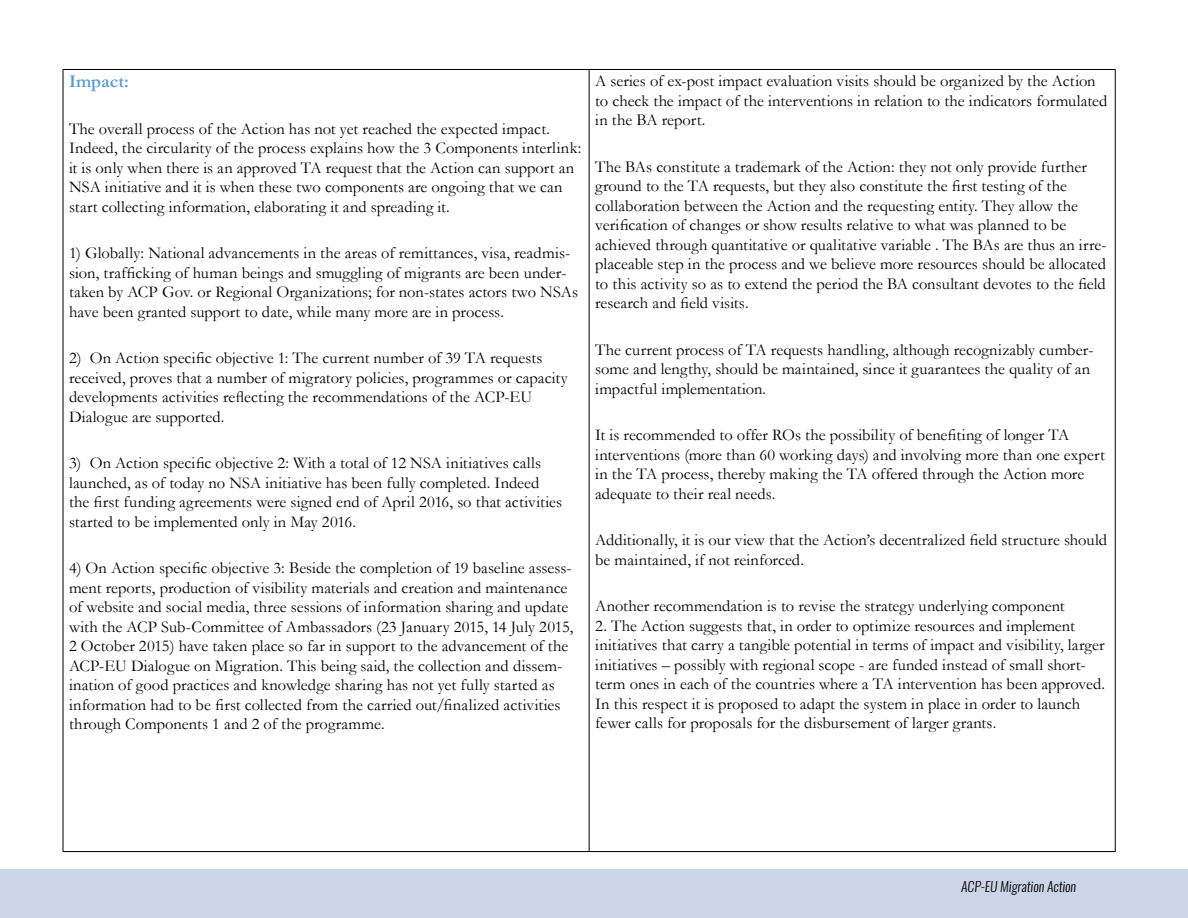
<style>
.page{position:relative;width:1188px;height:918px;background:#fff}
.page>*{position:absolute;margin:0;border:0;box-sizing:border-box;transform-origin:0 0}
.t1{font:700 18px "Garamond";color:#5b9bd5}
.t2{font:16.5px/19.5px "Garamond";letter-spacing:.005em;color:#000}
.t3{font:italic 300 13.5px "Oswald";color:#000}
</style>
<div class="page">
<div style="left:0;top:869px;width:1188px;height:49px;background:#ccd5e7"></div>
<hr style="left:63px;top:69px;width:526px;height:1px;background:#000">
<hr style="left:63px;top:70px;width:1px;height:781px;background:#000">
<hr style="left:589px;top:69px;width:527px;height:1px;background:#000">
<hr style="left:589px;top:70px;width:1px;height:781px;background:#000">
<hr style="left:1115px;top:70px;width:1px;height:781px;background:#000">
<hr style="left:63px;top:851px;width:526px;height:1px;background:#000">
<hr style="left:589px;top:851px;width:527px;height:1px;background:#000">
<p class="t1" style="left:69px;top:69px;width:61px">Impact:</p>
<p class="t2" style="left:69px;top:118px;width:514px">The overall process of the Action has not yet reached the expected impact.<br>Indeed, the circularity of the process explains how the 3 Components interlink: it is only when there is an approved TA request that the Action can support an NSA initiative and it is when these two components are ongoing that we can start collecting information, elaborating it and spreading it.</p>
<p class="t2" style="left:69px;top:243px;width:511px">1) Globally: National advancements in the areas of remittances, visa, readmis&shy;sion, trafficking of human beings and smuggling of migrants are been under&shy;taken by ACP Gov. or Regional Organizations; for non-states actors two NSAs have been granted support to date, while many more are in process.</p>
<p class="t2" style="left:69px;top:348px;width:500px">2) On Action specific objective 1: The current number of 39 TA requests received, proves that a number of migratory policies, programmes or capacity developments activities reflecting the recommendations of the ACP-EU Dialogue are supported.</p>
<p class="t2" style="left:69px;top:453px;width:495px">3) On Action specific objective 2: With a total of 12 NSA initiatives calls launched, as of today no NSA initiative has been fully completed. Indeed the first funding agreements were signed end of April 2016, so that activities started to be implemented only in May 2016.</p>
<p class="t2" style="left:69px;top:558px;width:506px">4) On Action specific objective 3: Beside the completion of 19 baseline assess&shy;ment reports, production of visibility materials and creation and maintenance of website and social media, three sessions of information sharing and update with the ACP Sub-Committee of Ambassadors (23 January 2015, 14 July 2015, 2 October 2015) have taken place so far in support to the advancement of the ACP-EU Dialogue on Migration. This being said, the collection and dissem&shy;ination of good practices and knowledge sharing has not yet fully started as information had to be first collected from the carried out/finalized activities through Components 1 and 2 of the programme.</p>
<p class="t2" style="left:595px;top:71px;width:514px">A series of ex-post impact evaluation visits should be organized by the Action to check the impact of the interventions in relation to the indicators formulated in the BA report.</p>
<p class="t2" style="left:595px;top:156px;width:513px">The BAs constitute a trademark of the Action: they not only provide further ground to the TA requests, but they also constitute the first testing of the collaboration between the Action and the requesting entity. They allow the verification of changes or show results relative to what was planned to be achieved through quantitative or qualitative variable . The BAs are thus an irre&shy;placeable step in the process and we believe more resources should be allocated to this activity so as to extend the period the BA consultant devotes to the field research and field visits.</p>
<p class="t2" style="left:595px;top:339px;width:500px">The current process of TA requests handling, although recognizably cumber&shy;some and lengthy, should be maintained, since it guarantees the quality of an impactful implementation.</p>
<p class="t2" style="left:595px;top:425px;width:511px">It is recommended to offer ROs the possibility of benefiting of longer TA interventions (more than 60 working days) and involving more than one expert in the TA process, thereby making the TA offered through the Action more adequate to their real needs.</p>
<p class="t2" style="left:595px;top:530px;width:514px">Additionally, it is our view that the Action’s decentralized field structure should be maintained, if not reinforced.</p>
<p class="t2" style="left:595px;top:596px;width:471px">Another recommendation is to revise the strategy underlying component</p>
<p class="t2" style="left:595px;top:615px;width:511px">2. The Action suggests that, in order to optimize resources and implement initiatives that carry a tangible potential in terms of impact and visibility, larger initiatives – possibly with regional scope - are funded instead of small short&shy;term ones in each of the countries where a TA intervention has been approved.<br>In this respect it is proposed to adapt the system in place in order to launch fewer calls for proposals for the disbursement of larger grants.</p>
<p class="t3" style="left:961px;top:877px;width:116px">ACP-EU Migration Action</p>
</div>
